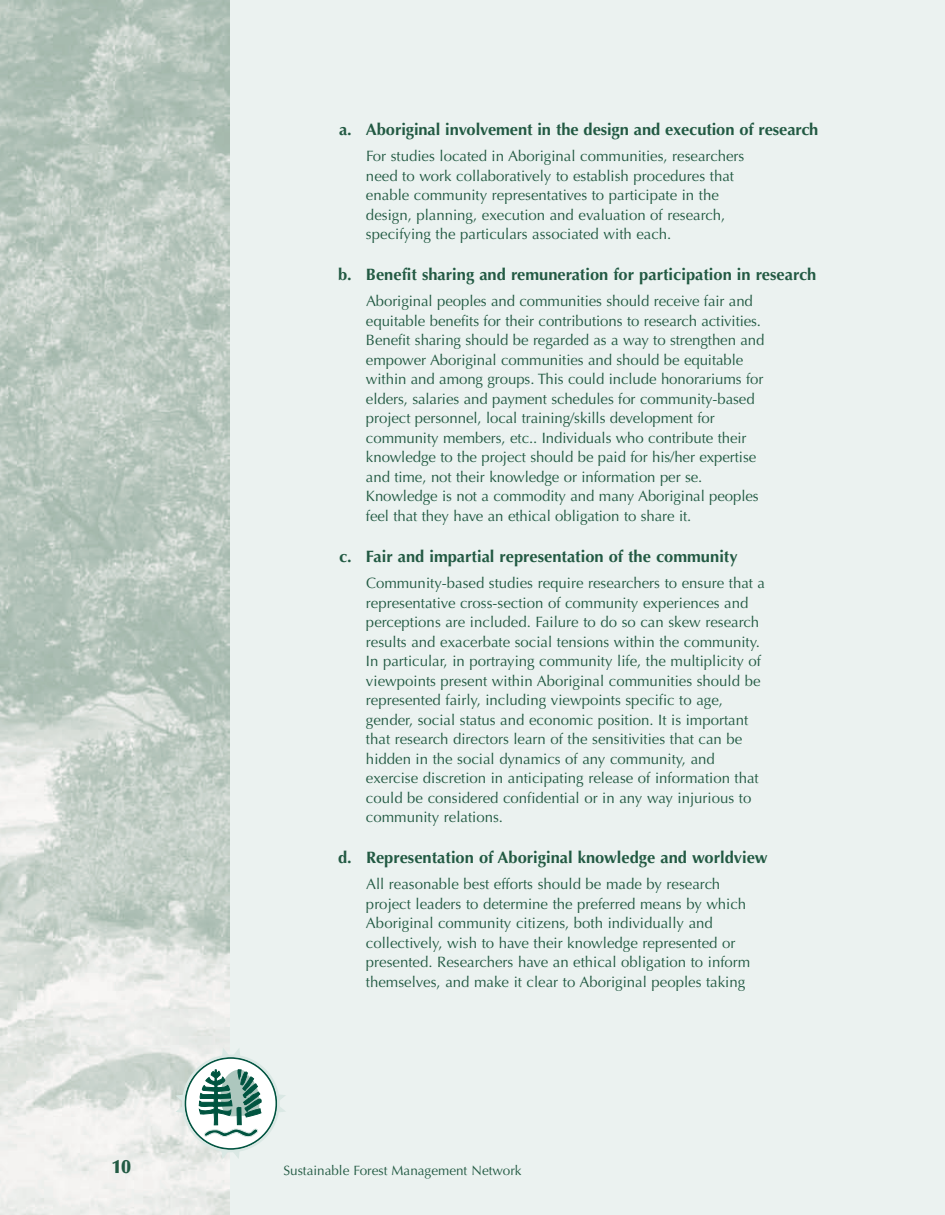
<style>
.page{position:relative;width:945px;height:1215px;background:#ebf2f0}
.page>*{position:absolute;margin:0;border:0;box-sizing:border-box;transform-origin:0 0}
.t1{font:800 19.5px "Optane";color:#225a43}
.t2{font:700 16.5px "Optima";color:#225a43}
.t3{font:15px/19.5px "Optima";color:#225a43}
.t4{font:13.5px "Optima";color:#225a43}
</style>
<div class="page">
<img style="left:0;top:1px;width:230px;height:1214px">
<div style="left:185px;top:1058px;width:91px;height:91px;background:#fff;border-radius:50%"></div>
<svg style="left:221px;top:1151px;width:19px;height:8px"></svg>
<svg style="left:279px;top:1095px;width:6px;height:17px"></svg>
<svg style="left:175px;top:1095px;width:8px;height:18px"></svg>
<svg style="left:222px;top:1048px;width:18px;height:8px"></svg>
<svg style="left:199px;top:1069px;width:63px;height:68px"></svg>
<div style="left:182px;top:1055px;width:98px;height:97px;border:3px solid #dae8e4;border-radius:50%"></div>
<h1 class="t1" style="left:112px;top:1155px;width:21px">10</h1>
<p class="t2" style="left:339px;top:120px;width:481px">a. Aboriginal involvement in the design and execution of research</p>
<p class="t3" style="left:366px;top:148px;width:380px">For studies located in Aboriginal communities, researchers need to work collaboratively to establish procedures that enable community representatives to participate in the design, planning, execution and evaluation of research, specifying the particulars associated with each.</p>
<p class="t2" style="left:338px;top:265px;width:480px">b. Benefit sharing and remuneration for participation in research</p>
<p class="t3" style="left:366px;top:293px;width:400px">Aboriginal peoples and communities should receive fair and equitable benefits for their contributions to research activities.<br>Benefit sharing should be regarded as a way to strengthen and empower Aboriginal communities and should be equitable within and among groups. This could include honorariums for elders, salaries and payment schedules for community-based project personnel, local training/skills development for community members, etc.. Individuals who contribute their knowledge to the project should be paid for his/her expertise and time, not their knowledge or information per se.<br>Knowledge is not a commodity and many Aboriginal peoples feel that they have an ethical obligation to share it.</p>
<p class="t2" style="left:339px;top:547px;width:400px">c. Fair and impartial representation of the community</p>
<p class="t3" style="left:366px;top:575px;width:401px">Community-based studies require researchers to ensure that a representative cross-section of community experiences and perceptions are included. Failure to do so can skew research results and exacerbate social tensions within the community.<br>In particular, in portraying community life, the multiplicity of viewpoints present within Aboriginal communities should be represented fairly, including viewpoints specific to age, gender, social status and economic position. It is important that research directors learn of the sensitivities that can be hidden in the social dynamics of any community, and exercise discretion in anticipating release of information that could be considered confidential or in any way injurious to community relations.</p>
<p class="t2" style="left:338px;top:848px;width:431px">d. Representation of Aboriginal knowledge and worldview</p>
<p class="t3" style="left:366px;top:876px;width:386px">All reasonable best efforts should be made by research project leaders to determine the preferred means by which Aboriginal community citizens, both individually and collectively, wish to have their knowledge represented or presented. Researchers have an ethical obligation to inform themselves, and make it clear to Aboriginal peoples taking</p>
<p class="t4" style="left:283px;top:1164px;width:240px">Sustainable Forest Management Network</p>
</div>
